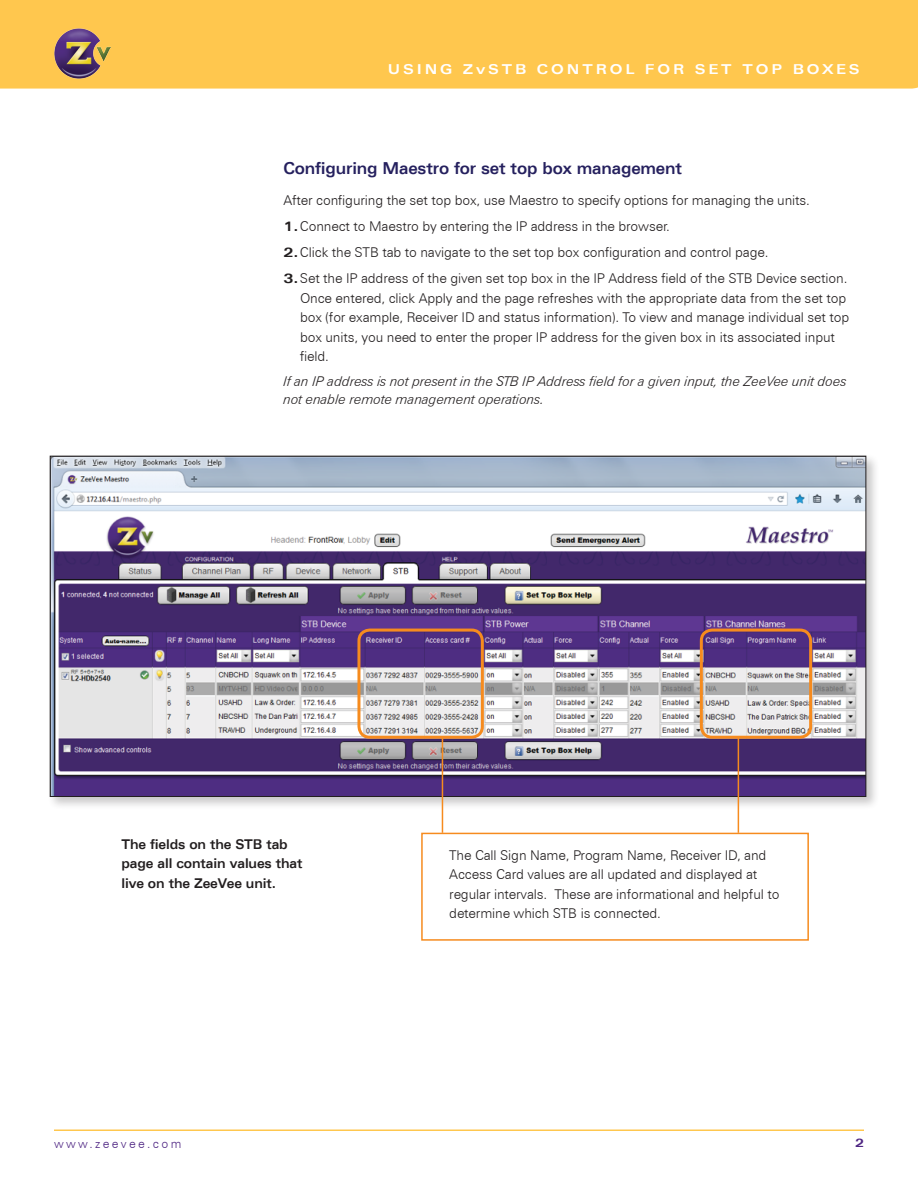
<style>
.page{position:relative;width:918px;height:1188px;background:#fff}
.page>*{position:absolute;margin:0;border:0;box-sizing:border-box;transform-origin:0 0}
.sub_subheads_bold_ST{font:700 expanded 16.5px "Zurich BT";letter-spacing:-.01em;color:#25205e;scale:.85 1}
.t1{font:700 expanded 13.65px "Zurich BT";letter-spacing:.215em;color:#fff}
.steps_app_note{font:300 13.5px/19.5px "Zurich BT";letter-spacing:-.01em;color:#231f20}
.steps_no_indent_or_b{font:300 13.5px/19.5px "Zurich BT";letter-spacing:-.01em;color:#231f20}
._10_over_14_body_app{font:italic 300 13.5px/18px "Zurich BT";letter-spacing:-.01em;color:#231f20}
.steps_no_indent_or_b-2{font:700 expanded 13.5px/19.5px "Zurich BT";letter-spacing:-.01em;color:#231f20;scale:.85 1}
.t2{font:300 12px "Zurich BT";letter-spacing:.2em;color:#4f2683}
.t3{font:700 expanded 12px "Zurich BT";color:#4f2683}
.s1{font-weight:700;font-stretch:expanded}
</style>
<div class="page">
<div style="left:0;top:0;width:918px;height:89px;background:#ffc74e"></div>
<hr style="left:54px;top:1130px;width:810px;height:1px;background:#ffc74e">
<img style="left:54px;top:29px;width:56px;height:49px">
<div style="left:47px;top:453px;width:833px;height:358px;background:#231f20;opacity:.25"></div>
<img style="left:52px;top:458px;width:812px;height:337px">
<hr style="left:442px;top:738px;width:1px;height:95px;background:#f68b1e">
<hr style="left:738px;top:738px;width:1px;height:95px;background:#f68b1e">
<div style="left:421px;top:833px;width:388px;height:108px;border:2px solid #f68b1e"></div>
<div style="left:357px;top:629px;width:127px;height:110px;border:3px solid #f68b1e;border-radius:11px"></div>
<div style="left:700px;top:629px;width:112px;height:110px;border:3px solid #f68b1e;border-radius:11px"></div>
<p class="t1" style="left:388px;top:61px;width:473px">USING ZvSTB CONTROL FOR SET TOP BOXES</p>
<p class="sub_subheads_bold_ST" style="left:284px;top:158px;width:470px">Configuring Maestro for set top box management</p>
<p class="steps_no_indent_or_b" style="left:284px;top:190px;width:528px">After configuring the set top box, use Maestro to specify options for managing the units.</p>
<p class="steps_app_note" style="left:284px;top:216px;width:388px"><span class="s1">1.</span>Connect to Maestro by entering the IP address in the browser.</p>
<p class="steps_app_note" style="left:284px;top:242px;width:487px"><span class="s1">2.</span>Click the STB tab to navigate to the set top box configuration and control page.</p>
<p class="steps_app_note" style="left:300px;top:269px;width:551px;text-indent:-16px"><span class="s1">3.</span>Set the IP address of the given set top box in the IP Address field of the STB Device section.<br>Once entered, click Apply and the page refreshes with the appropriate data from the set top box (for example, Receiver ID and status information). To view and manage individual set top box units, you need to enter the proper IP address for the given box in its associated input field.</p>
<p class="_10_over_14_body_app" style="left:284px;top:372px;width:565px">If an IP address is not present in the STB IP Address field for a given input, the ZeeVee unit does not enable remote management operations.</p>
<p class="steps_no_indent_or_b-2" style="left:122px;top:834px;width:215px">The fields on the STB tab page all contain values that live on the ZeeVee unit.</p>
<p class="steps_no_indent_or_b" style="left:449px;top:845px;width:332px">The Call Sign Name, Program Name, Receiver ID, and Access Card values are all updated and displayed at regular intervals. These are informational and helpful to determine which STB is connected.</p>
<p class="t2" style="left:54px;top:1136px;width:129px">www.zeevee.com</p>
<p class="t3" style="left:855px;top:1136px;width:10px">2</p>
</div>
